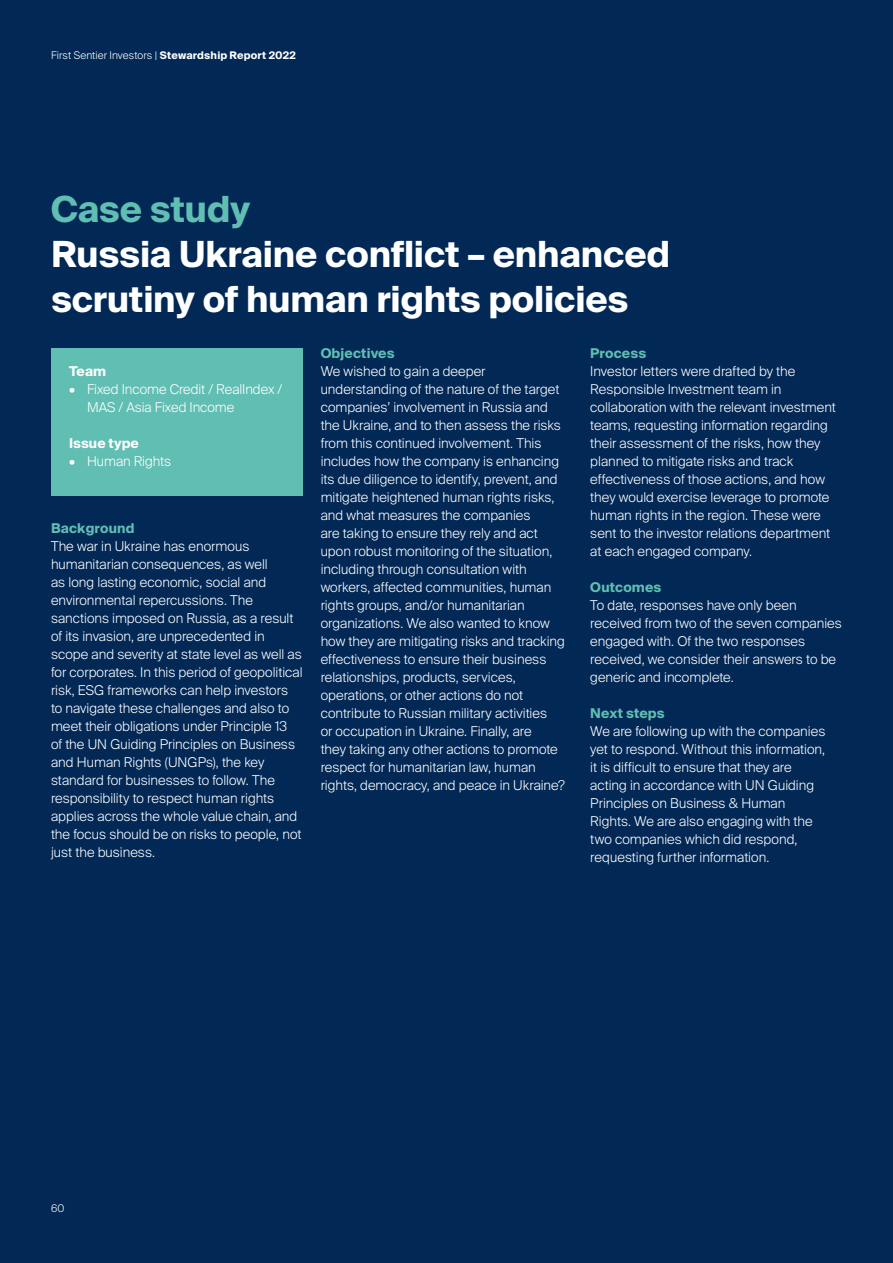
<style>
.page{position:relative;width:893px;height:1263px;background:#022856}
.page>*{position:absolute;margin:0;border:0;box-sizing:border-box;transform-origin:0 0}
.Page_subheading{font:700 36px/45px "Suisse Intl";letter-spacing:-.005em;color:#fff}
.Page_heading{font:700 36px "Suisse Intl";letter-spacing:-.005em;color:#60beb3}
.Body_copy{font:300 13.5px/18px "Suisse Intl";letter-spacing:.005em;color:#fff}
.A_head{font:700 13.5px "Suisse Intl";letter-spacing:.01em;color:#60beb3}
.A_head-2{font:700 13.5px "Suisse Intl";letter-spacing:.005em;color:#fff}
.t1{font:300 10.5px "Suisse Intl";letter-spacing:.01em;color:#fff}
.s1{font-weight:700}
</style>
<div class="page">
<div style="left:51px;top:348px;width:252px;height:147px;background:#60beb3"></div>
<p class="t1" style="left:51px;top:49px;width:246px">First Sentier Investors | <span class="s1">Stewardship Report 2022</span></p>
<p class="Page_heading" style="left:51px;top:188px;width:201px">Case study</p>
<p class="Page_subheading" style="left:51px;top:232px;width:621px">Russia Ukraine conflict – enhanced scrutiny of human rights policies</p>
<p class="A_head-2" style="left:69px;top:364px;width:39px">Team</p>
<p class="Body_copy" style="left:87px;top:381px;width:197px;text-indent:-18px">• Fixed Income Credit / RealIndex /<br>MAS / Asia Fixed Income</p>
<p class="A_head-2" style="left:69px;top:436px;width:71px">Issue type</p>
<p class="Body_copy" style="left:69px;top:453px;width:104px">• Human Rights</p>
<p class="A_head" style="left:51px;top:520px;width:85px">Background</p>
<p class="Body_copy" style="left:51px;top:537px;width:253px">The war in Ukraine has enormous humanitarian consequences, as well<br>as long lasting economic, social and environmental repercussions. The sanctions imposed on Russia, as a result of its invasion, are unprecedented in scope and severity at state level as well as for corporates. In this period of geopolitical risk, ESG frameworks can help investors to navigate these challenges and also to meet their obligations under Principle 13<br>of the UN Guiding Principles on Business and Human Rights (UNGPs), the key standard for businesses to follow. The responsibility to respect human rights applies across the whole value chain, and the focus should be on risks to people, not just the business.</p>
<p class="A_head" style="left:321px;top:346px;width:75px">Objectives</p>
<p class="Body_copy" style="left:321px;top:363px;width:246px">We wished to gain a deeper understanding of the nature of the target companies’ involvement in Russia and the Ukraine, and to then assess the risks from this continued involvement. This includes how the company is enhancing its due diligence to identify, prevent, and mitigate heightened human rights risks, and what measures the companies<br>are taking to ensure they rely and act upon robust monitoring of the situation, including through consultation with workers, affected communities, human rights groups, and/or humanitarian organizations. We also wanted to know how they are mitigating risks and tracking effectiveness to ensure their business relationships, products, services, operations, or other actions do not contribute to Russian military activities<br>or occupation in Ukraine. Finally, are<br>they taking any other actions to promote respect for humanitarian law, human rights, democracy, and peace in Ukraine?</p>
<p class="A_head" style="left:590px;top:346px;width:57px">Process</p>
<p class="Body_copy" style="left:590px;top:363px;width:247px">Investor letters were drafted by the Responsible Investment team in collaboration with the relevant investment teams, requesting information regarding their assessment of the risks, how they planned to mitigate risks and track effectiveness of those actions, and how they would exercise leverage to promote human rights in the region. These were sent to the investor relations department at each engaged company.</p>
<p class="A_head" style="left:590px;top:580px;width:73px">Outcomes</p>
<p class="Body_copy" style="left:590px;top:597px;width:253px">To date, responses have only been received from two of the seven companies engaged with. Of the two responses received, we consider their answers to be generic and incomplete.</p>
<p class="A_head" style="left:590px;top:706px;width:76px">Next steps</p>
<p class="Body_copy" style="left:590px;top:723px;width:237px">We are following up with the companies yet to respond. Without this information, it is difficult to ensure that they are acting in accordance with UN Guiding Principles on Business &amp; Human Rights. We are also engaging with the two companies which did respond, requesting further information.</p>
<p class="t1" style="left:51px;top:1202px;width:15px">60</p>
</div>
